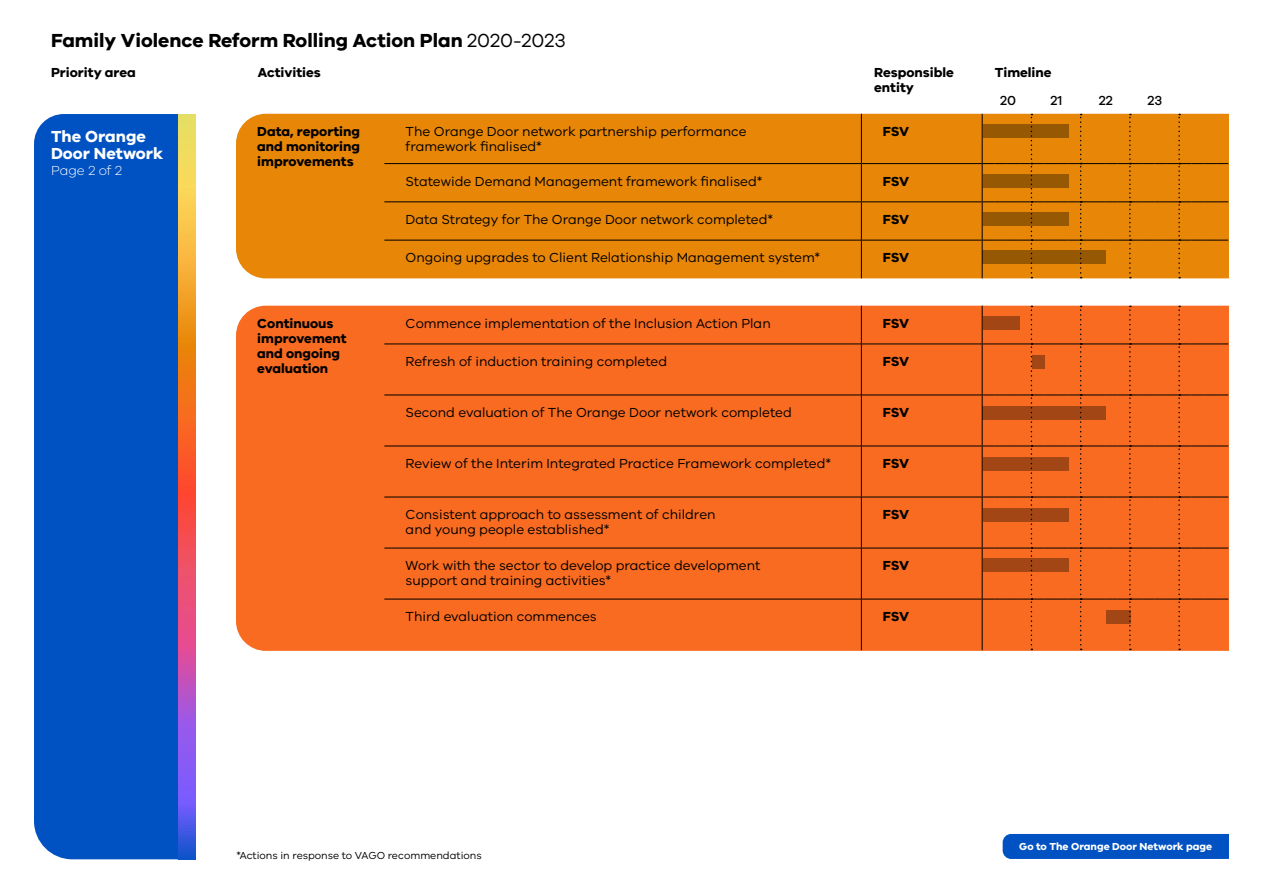
<style>
.page{position:relative;width:1263px;height:893px;background:#fff}
.page>*{position:absolute;margin:0;border:0;box-sizing:border-box;transform-origin:0 0}
.t1{font:700 19.5px "VIC";color:#000}
.t2{font:700 16.5px/16.8px "VIC";color:#fff}
.t3{font:13.5px/15px "VIC";color:#000}
.t4{font:700 13.5px/15px "VIC";color:#000}
.t5{font:500 13.5px "VIC";color:#000}
.t6{font:300 13.5px "VIC";color:#fff}
.t7{font:10.5px "VIC";color:#000}
.t8{font:700 10.5px "VIC";color:#fff}
.s1{font-weight:400}
</style>
<div class="page">
<div style="left:1003px;top:834px;width:226px;height:25px;background:#0052c2"></div>
<div style="left:34px;top:114px;width:145px;height:745px;background:#0052c2"></div>
<svg style="left:179px;top:114px;width:17px;height:745px;background:#d5786e"></svg>
<div style="left:236px;top:114px;width:993px;height:164px;background:#e88607"></div>
<div style="left:236px;top:306px;width:993px;height:345px;background:#f86b20"></div>
<hr style="left:384px;top:163px;width:477px;height:1px;background:#000">
<hr style="left:384px;top:201px;width:477px;height:1px;background:#000">
<hr style="left:384px;top:240px;width:477px;height:1px;background:#000">
<hr style="left:861px;top:163px;width:121px;height:1px;background:#000">
<hr style="left:861px;top:201px;width:121px;height:1px;background:#000">
<hr style="left:861px;top:240px;width:121px;height:1px;background:#000">
<div style="left:982px;top:114px;width:246px;height:164px;background:#e88607"></div>
<hr style="left:861px;top:114px;width:1px;height:49px;background:#000">
<hr style="left:982px;top:114px;width:1px;height:49px;background:#000">
<hr style="left:861px;top:164px;width:1px;height:37px;background:#000">
<hr style="left:982px;top:164px;width:1px;height:37px;background:#000">
<hr style="left:861px;top:202px;width:1px;height:38px;background:#000">
<hr style="left:982px;top:202px;width:1px;height:38px;background:#000">
<hr style="left:861px;top:240px;width:1px;height:38px;background:#000">
<hr style="left:982px;top:240px;width:1px;height:38px;background:#000">
<hr style="left:384px;top:344px;width:477px;height:1px;background:#000">
<hr style="left:384px;top:395px;width:477px;height:1px;background:#000">
<hr style="left:384px;top:446px;width:477px;height:1px;background:#000">
<hr style="left:384px;top:497px;width:477px;height:1px;background:#000">
<hr style="left:384px;top:548px;width:477px;height:1px;background:#000">
<hr style="left:384px;top:599px;width:477px;height:1px;background:#000">
<hr style="left:861px;top:344px;width:121px;height:1px;background:#000">
<hr style="left:861px;top:395px;width:121px;height:1px;background:#000">
<hr style="left:861px;top:446px;width:121px;height:1px;background:#000">
<hr style="left:861px;top:497px;width:121px;height:1px;background:#000">
<hr style="left:861px;top:548px;width:121px;height:1px;background:#000">
<hr style="left:861px;top:599px;width:121px;height:1px;background:#000">
<div style="left:983px;top:306px;width:245px;height:344px;background:#f86b20"></div>
<hr style="left:861px;top:306px;width:1px;height:38px;background:#000">
<hr style="left:982px;top:306px;width:1px;height:38px;background:#000">
<hr style="left:861px;top:344px;width:1px;height:51px;background:#000">
<hr style="left:982px;top:344px;width:1px;height:51px;background:#000">
<hr style="left:861px;top:395px;width:1px;height:51px;background:#000">
<hr style="left:982px;top:395px;width:1px;height:51px;background:#000">
<hr style="left:861px;top:446px;width:1px;height:51px;background:#000">
<hr style="left:982px;top:446px;width:1px;height:51px;background:#000">
<hr style="left:861px;top:497px;width:1px;height:51px;background:#000">
<hr style="left:982px;top:497px;width:1px;height:51px;background:#000">
<hr style="left:861px;top:548px;width:1px;height:51px;background:#000">
<hr style="left:982px;top:548px;width:1px;height:51px;background:#000">
<hr style="left:861px;top:599px;width:1px;height:51px;background:#000">
<hr style="left:982px;top:599px;width:1px;height:51px;background:#000">
<div style="left:983px;top:125px;width:86px;height:13px;background:#975804"></div>
<div style="left:983px;top:174px;width:86px;height:14px;background:#975804"></div>
<div style="left:983px;top:212px;width:86px;height:14px;background:#975804"></div>
<div style="left:1032px;top:355px;width:12px;height:14px;background:#a24615"></div>
<div style="left:983px;top:457px;width:86px;height:13px;background:#a24615"></div>
<div style="left:983px;top:508px;width:86px;height:13px;background:#a24615"></div>
<div style="left:983px;top:559px;width:86px;height:13px;background:#a24615"></div>
<div style="left:1106px;top:610px;width:24px;height:13px;background:#a24615"></div>
<div style="left:983px;top:406px;width:123px;height:14px;background:#a24615"></div>
<div style="left:983px;top:316px;width:36px;height:14px;background:#a24615"></div>
<div style="left:983px;top:251px;width:123px;height:13px;background:#975804"></div>
<h1 class="t1" style="left:51px;top:28px;width:516px">Family Violence Reform Rolling Action Plan <span class="s1">2020-2023</span></h1>
<p class="t4" style="left:51px;top:64px;width:86px">Priority area</p>
<p class="t4" style="left:258px;top:64px;width:65px">Activities</p>
<p class="t4" style="left:874px;top:64px;width:81px">Responsible entity</p>
<p class="t4" style="left:995px;top:64px;width:58px">Timeline</p>
<p class="t5" style="left:1000px;top:93px;width:17px">20</p>
<p class="t5" style="left:1051px;top:93px;width:13px">21</p>
<p class="t5" style="left:1099px;top:93px;width:16px">22</p>
<p class="t5" style="left:1147px;top:93px;width:16px">23</p>
<p class="t2" style="left:51px;top:127px;width:114px">The Orange<br>Door Network</p>
<p class="t6" style="left:51px;top:163px;width:72px">Page 2 of 2</p>
<p class="t4" style="left:257px;top:123px;width:104px;text-align:justify">Data, reporting and monitoring improvements</p>
<p class="t3" style="left:406px;top:123px;width:342px">The Orange Door network partnership performance framework finalised*</p>
<p class="t4" style="left:883px;top:123px;width:28px">FSV</p>
<p class="t3" style="left:406px;top:173px;width:358px">Statewide Demand Management framework finalised*</p>
<p class="t4" style="left:883px;top:173px;width:28px">FSV</p>
<p class="t3" style="left:406px;top:211px;width:369px">Data Strategy for The Orange Door network completed*</p>
<p class="t4" style="left:883px;top:211px;width:28px">FSV</p>
<p class="t3" style="left:406px;top:250px;width:416px">Ongoing upgrades to Client Relationship Management system*</p>
<p class="t4" style="left:883px;top:250px;width:28px">FSV</p>
<p class="t4" style="left:257px;top:315px;width:91px">Continuous improvement and ongoing evaluation</p>
<p class="t3" style="left:406px;top:315px;width:367px">Commence implementation of the Inclusion Action Plan</p>
<p class="t4" style="left:883px;top:315px;width:28px">FSV</p>
<p class="t3" style="left:406px;top:353px;width:263px">Refresh of induction training completed</p>
<p class="t4" style="left:883px;top:353px;width:28px">FSV</p>
<p class="t3" style="left:406px;top:404px;width:388px">Second evaluation of The Orange Door network completed</p>
<p class="t4" style="left:883px;top:404px;width:28px">FSV</p>
<p class="t3" style="left:406px;top:456px;width:427px">Review of the Interim Integrated Practice Framework completed*</p>
<p class="t4" style="left:883px;top:456px;width:28px">FSV</p>
<p class="t3" style="left:406px;top:507px;width:311px">Consistent approach to assessment of children and young people established*</p>
<p class="t4" style="left:883px;top:507px;width:28px">FSV</p>
<p class="t3" style="left:406px;top:558px;width:356px">Work with the sector to develop practice development support and training activities*</p>
<p class="t4" style="left:883px;top:558px;width:28px">FSV</p>
<p class="t3" style="left:406px;top:609px;width:193px">Third evaluation commences</p>
<p class="t4" style="left:883px;top:609px;width:28px">FSV</p>
<p class="t7" style="left:236px;top:849px;width:247px">*Actions in response to VAGO recommendations</p>
<p class="t8" style="left:1019px;top:840px;width:195px">Go to The Orange Door Network page</p>
</div>
